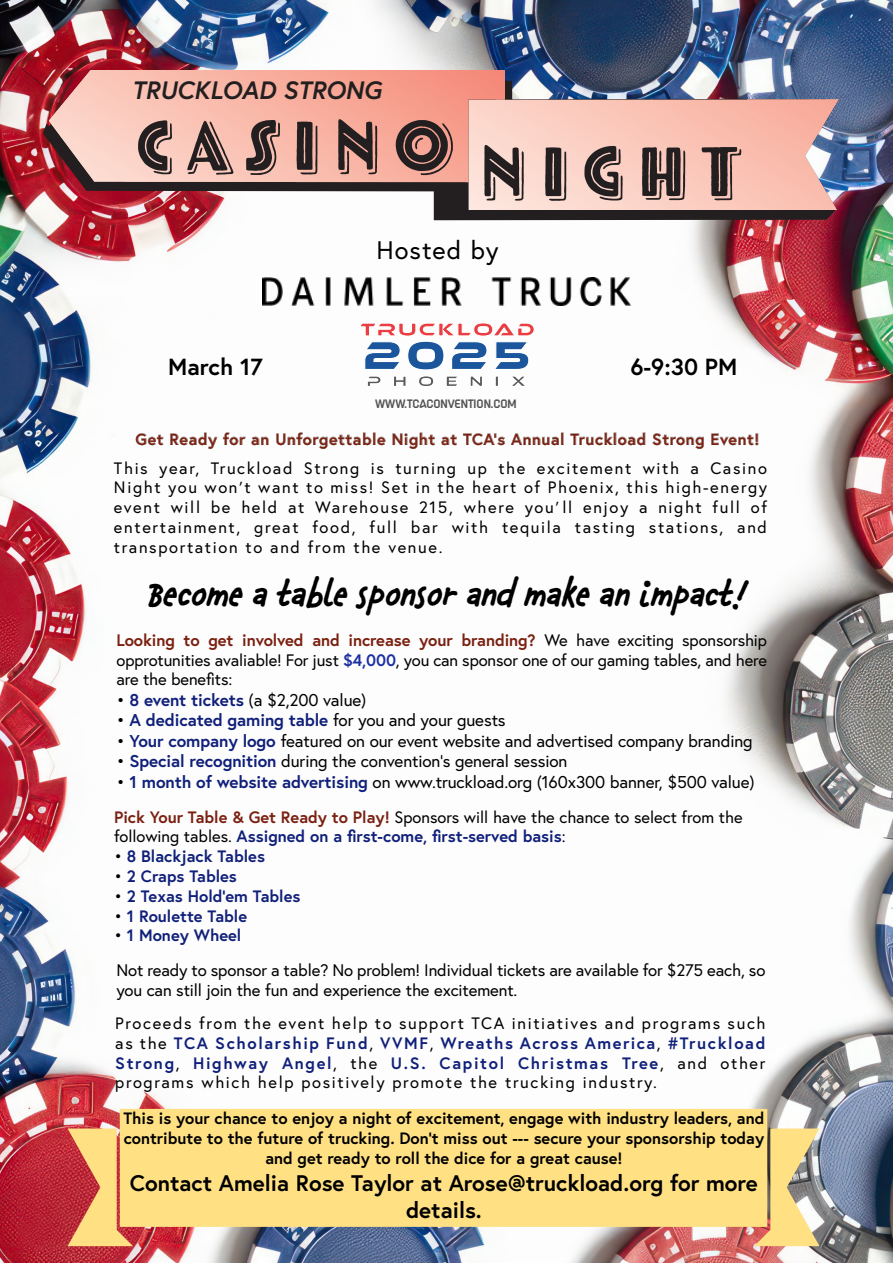
<style>
.page{position:relative;width:893px;height:1263px;background:#fff}
.page>*{position:absolute;margin:0;border:0;box-sizing:border-box;transform-origin:0 0}
.t1{font:72px "Tomarik Display Line Shadow";letter-spacing:.1em;color:#231f20}
.t2{font:71.25px "Tomarik Display Line Shadow";letter-spacing:.1em;color:#231f20}
.t3{font:italic 700 33.45px "Chauncy Pro";color:#000}
.t4{font:25.35px "Europa";letter-spacing:.04em;color:#000}
.t5{font:italic 700 25.05px "Europa";color:#231f20}
.t6{font:700 23.25px "Europa";color:#000}
.t7{font:700 22.5px/27px "Europa";color:#000;text-align:center}
.t8{font:17.1px "Europa";letter-spacing:-.005em;color:#000}
.t9{font:700 17.1px "Europa";letter-spacing:-.005em;color:#10207a}
.t10{font:16.8px/20.1px "Europa";letter-spacing:-.005em;color:#000}
.t11{font:16.65px/20px "Europa";letter-spacing:-.005em;color:#000;text-align:justify}
.t12{font:16.5px/19.8px "Europa";letter-spacing:.1em;color:#000;text-align:justify}
.t13{font:16.5px/19.8px "Europa";color:#000}
.t14{font:700 16.5px "Europa";color:#10207a}
.t15{font:700 16.35px/19.6px "Europa";color:#000;text-align:center}
.t16{font:700 16.05px "Europa";letter-spacing:.04em;color:#7a2010}
.t17{font:13.8px "Zipline Solid";color:#525252}
.s1{font-family:"Myriad Pro"}
.s2{font-weight:700;color:#7a2010}
.s3{font-weight:700;color:#1c30a3}
.s4{font-weight:700;color:#10207a}
.s5{font-weight:400;color:#000}
</style>
<div class="page">
<img style="left:0;top:0;width:893px;height:1263px">
<img style="left:434px;top:88px;width:403px;height:132px">
<svg style="left:43px;top:80px;width:474px;height:111px;background:#442b2e"></svg>
<img style="left:48px;top:71px;width:456px;height:112px">
<img style="left:469px;top:99px;width:369px;height:110px">
<svg style="left:357px;top:321px;width:178px;height:67px"></svg>
<img style="left:263px;top:277px;width:367px;height:28px">
<svg style="left:136px;top:432px;width:622px;height:17px"></svg>
<svg style="left:68px;top:1109px;width:751px;height:137px;background:#f0d086"></svg>
<h3 class="t5" style="left:132px;top:73px;width:251px">TRUCKLOAD STRONG</h3>
<h2 class="t2" style="left:132px;top:84px;width:324px">CASINO</h2>
<h1 class="t1" style="left:475px;top:110px;width:268px">NIGHT</h1>
<h3 class="t4" style="left:377px;top:234px;width:123px">Hosted by</h3>
<h3 class="t6" style="left:168px;top:350px;width:96px">March 17</h3>
<h3 class="t6" style="left:630px;top:350px;width:108px">6-9:30 PM</h3>
<p class="t17" style="left:375px;top:396px;width:143px">WWW.TCACONVENTION.COM</p>
<p class="t16" style="left:136px;top:428px;width:625px">Get Ready for an Unforgettable Night at TCA’s Annual Truckload Strong Event!</p>
<p class="t12" style="left:114px;top:458px;width:655px">This year, Truckload Strong is turning up the excitement with a Casino Night you won<span class="s1">’</span> t want to miss! Set in the heart of Phoenix, this high-energy event will be held at Warehouse 215, where you<span class="s1">’</span> ll enjoy a night full of entertainment, great food, full bar with tequila tasting stations, and transportation to and from the venue.</p>
<h3 class="t3" style="left:147px;top:573px;width:602px">Become a table sponsor and make an impact!</h3>
<p class="t11" style="left:116px;top:629px;width:652px"><span class="s2">Looking to get involved and increase your branding?</span> We have exciting sponsorship opprotunities avaliable! For just <span class="s3">$4,000</span>, you can sponsor one of our gaming tables, and here are the benefits:</p>
<p class="t8" style="left:116px;top:689px;width:251px">• <span class="s4">8 event tickets</span> (a $2,200 value)</p>
<p class="t9" style="left:116px;top:709px;width:391px"><span class="s5">•</span> A dedicated gaming table <span class="s5">for you and your guests</span></p>
<p class="t8" style="left:116px;top:730px;width:638px">• <span class="s4">Your company logo</span> featured on our event website and advertised company branding</p>
<p class="t8" style="left:116px;top:750px;width:452px">• <span class="s4">Special recognition</span> during the convention’s general session</p>
<p class="t8" style="left:116px;top:771px;width:640px">• <span class="s4">1 month of website advertising</span> on www.truckload.org (160x300 banner, $500 value)</p>
<p class="t13" style="left:114px;top:806px;width:630px"><span class="s2">Pick Your Table &amp; Get Ready to Play!</span> Sponsors will have the chance to select from the following tables. <span class="s4">Assigned on a first-come, first-served basis</span>:</p>
<p class="t14" style="left:114px;top:845px;width:152px"><span class="s5">•</span> 8 Blackjack Tables</p>
<p class="t14" style="left:114px;top:865px;width:124px"><span class="s5">•</span> 2 Craps Tables</p>
<p class="t14" style="left:114px;top:885px;width:188px"><span class="s5">•</span> 2 Texas Hold’em Tables</p>
<p class="t14" style="left:114px;top:904px;width:135px"><span class="s5">•</span> 1 Roulette Table</p>
<p class="t14" style="left:114px;top:924px;width:129px"><span class="s5">•</span> 1 Money Wheel</p>
<p class="t10" style="left:116px;top:960px;width:650px">Not ready to sponsor a table? No problem! Individual tickets are available for $275 each, so you can still join the fun and experience the excitement.</p>
<p class="t12" style="left:115px;top:1013px;width:652px">Proceeds from the event help to support TCA initiatives and programs such as the <span class="s4">TCA Scholarship Fund</span>, <span class="s4">VVMF</span>, <span class="s4">Wreaths Across America</span>, <span class="s4">#Truckload Strong</span>, <span class="s4">Highway Angel</span>, the <span class="s4">U.S. Capitol Christmas Tree</span>, and other programs which help positively promote the trucking industry.</p>
<p class="t15" style="left:124px;top:1108px;width:642px">This is your chance to enjoy a night of excitement, engage with industry leaders, and contribute to the future of trucking. Don't miss out --- secure your sponsorship today and get ready to roll the dice for a great cause!</p>
<h3 class="t7" style="left:130px;top:1169px;width:629px">Contact Amelia Rose Taylor at Arose@truckload.org for more details.</h3>
</div>
